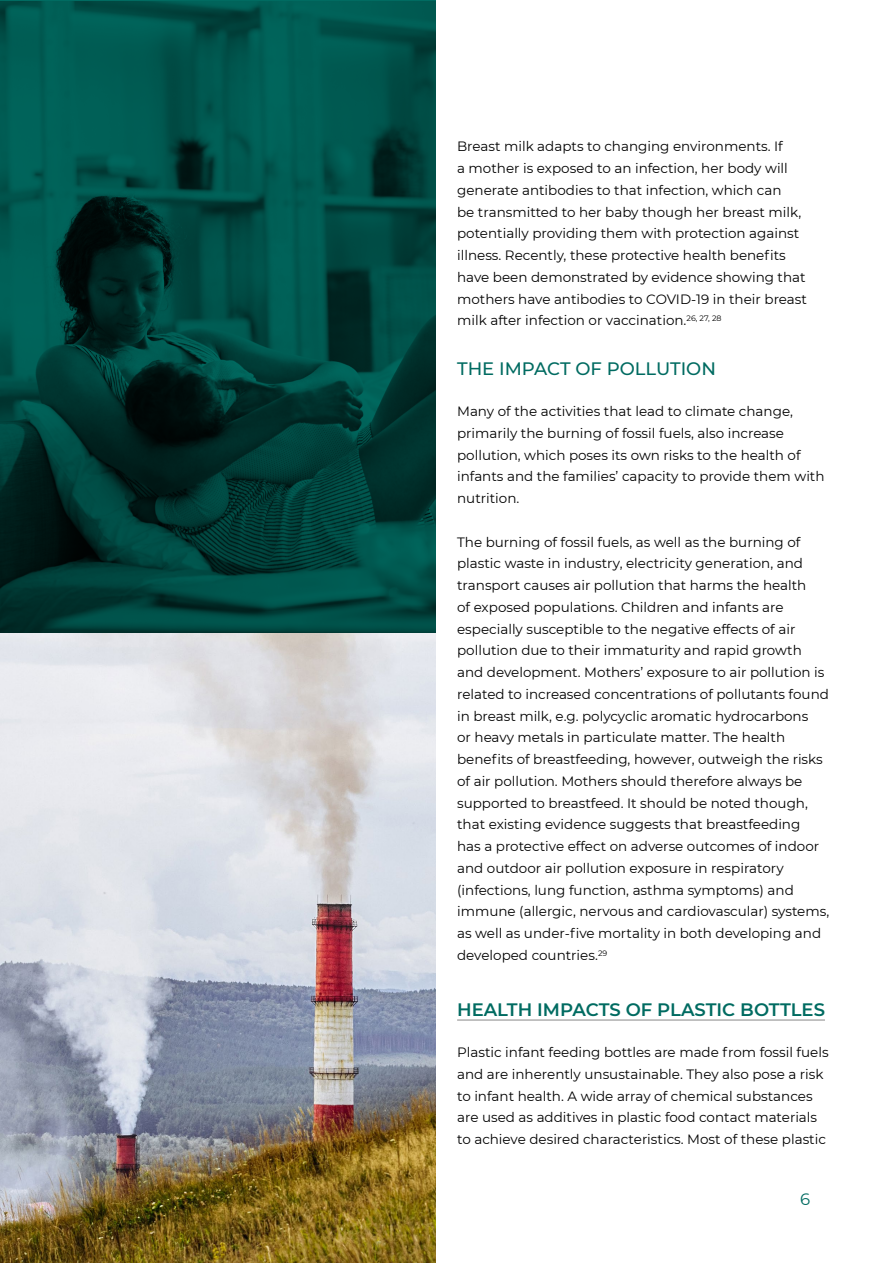
<style>
.page{position:relative;width:893px;height:1263px;background:#fff}
.page>*{position:absolute;margin:0;border:0;box-sizing:border-box;transform-origin:0 0}
.t1{font:600 18px "Montserrat";color:#006b61}
.t2{font:500 18px "Montserrat";color:#006b61}
.t3{font:16.5px "Montserrat";color:#006b61}
.t4{font:13.5px/21.8px "Montserrat";color:#000}
</style>
<div class="page">
<img style="left:0;top:632px;width:436px;height:631px">
<svg style="left:0;top:0;width:436px;height:632px;background:#00443e"></svg>
<hr style="left:457px;top:1020px;width:368px;height:1px;background:#878787">
<p class="t4" style="left:457px;top:135px;width:351px">Breast milk adapts to changing environments. If<br>a mother is exposed to an infection, her body will generate antibodies to that infection, which can<br>be transmitted to her baby though her breast milk, potentially providing them with protection against illness. Recently, these protective health benefits have been demonstrated by evidence showing that mothers have antibodies to COVID-19 in their breast milk after infection or vaccination.<sup>26,</sup> <sup>27,</sup> <sup>28</sup></p>
<h1 class="t2" style="left:457px;top:356px;width:260px">THE IMPACT OF POLLUTION</h1>
<p class="t4" style="left:457px;top:400px;width:369px">Many of the activities that lead to climate change, primarily the burning of fossil fuels, also increase pollution, which poses its own risks to the health of infants and the families’ capacity to provide them with nutrition.</p>
<p class="t4" style="left:457px;top:531px;width:374px">The burning of fossil fuels, as well as the burning of plastic waste in industry, electricity generation, and transport causes air pollution that harms the health<br>of exposed populations. Children and infants are especially susceptible to the negative effects of air pollution due to their immaturity and rapid growth and development. Mothers’ exposure to air pollution is related to increased concentrations of pollutants found in breast milk, e.g. polycyclic aromatic hydrocarbons<br>or heavy metals in particulate matter. The health benefits of breastfeeding, however, outweigh the risks of air pollution. Mothers should therefore always be supported to breastfeed. It should be noted though, that existing evidence suggests that breastfeeding<br>has a protective effect on adverse outcomes of indoor and outdoor air pollution exposure in respiratory (infections, lung function, asthma symptoms) and immune (allergic, nervous and cardiovascular) systems, as well as under-five mortality in both developing and developed countries.<sup>29</sup></p>
<h1 class="t1" style="left:457px;top:996px;width:369px">HEALTH IMPACTS OF PLASTIC BOTTLES</h1>
<p class="t4" style="left:457px;top:1041px;width:373px">Plastic infant feeding bottles are made from fossil fuels and are inherently unsustainable. They also pose a risk to infant health. A wide array of chemical substances are used as additives in plastic food contact materials to achieve desired characteristics. Most of these plastic</p>
<p class="t3" style="left:800px;top:1187px;width:12px">6</p>
</div>
